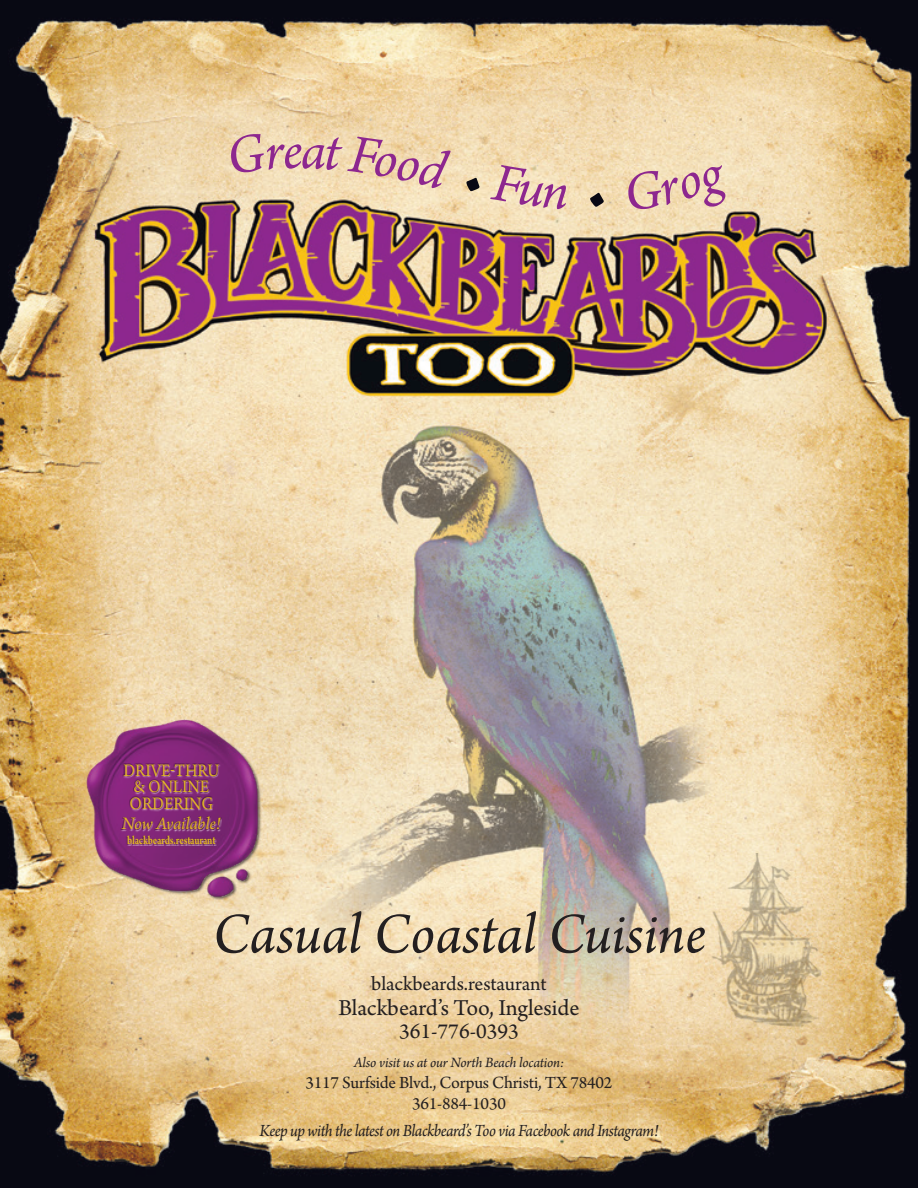
<style>
.page{position:relative;width:918px;height:1188px;background:#fff}
.page>*{position:absolute;margin:0;border:0;box-sizing:border-box;transform-origin:0 0}
.t1{font:italic 60px "Arno Pro";letter-spacing:-.005em;color:#231f20}
.t2{font:24px "Arno Pro";letter-spacing:-.005em;color:#231f20}
.t3{font:22.5px "Arno Pro";color:#231f20}
.t4{font:21px "Arno Pro";letter-spacing:-.005em;color:#231f20}
.t5{font:18.6px/16.4px "Arno Pro";color:#e2b428;text-align:center;scale:.9 1}
.t6{font:italic 18.6px "Arno Pro";letter-spacing:-.02em;color:#e2b428}
.t7{font:italic 18px "Arno Pro";letter-spacing:-.03em;color:#231f20;scale:.93 1}
.t8{font:18px/21px "Arno Pro";letter-spacing:-.01em;color:#231f20;text-align:center}
.t9{font:italic 15px "Arno Pro";letter-spacing:-.015em;color:#231f20}
.t10{font:700 12.9px "Arno Pro";letter-spacing:-.015em;color:#e2b428;scale:.77 1}
</style>
<div class="page">
<img style="left:0;top:0;width:918px;height:1188px">
<img style="left:694px;top:853px;width:132px;height:178px">
<img style="left:81px;top:718px;width:186px;height:181px">
<div style="left:121px;top:763px;width:101px;height:81px;background:#231f20;opacity:.75"></div>
<svg style="left:228px;top:133px;width:223px;height:57px;background:#f1dbb3"></svg>
<svg style="left:465px;top:176px;width:16px;height:17px"></svg>
<svg style="left:490px;top:164px;width:78px;height:46px;background:#f4e1bb"></svg>
<svg style="left:590px;top:193px;width:14px;height:14px"></svg>
<svg style="left:626px;top:164px;width:106px;height:47px;background:#f3deb7"></svg>
<p class="t5" style="left:123px;top:763px;width:108px">DRIVE-THRU &amp; ONLINE<br>ORDERING</p>
<p class="t6" style="left:122px;top:813px;width:101px">Now Available!</p>
<p class="t10" style="left:127px;top:833px;width:116px">blackbeards.restaurant</p>
<h1 class="t1" style="left:212px;top:900px;width:495px">Casual Coastal Cuisine</h1>
<p class="t4" style="left:371px;top:971px;width:177px">blackbeards.restaurant</p>
<h2 class="t2" style="left:338px;top:994px;width:243px">Blackbeard’s Too, Ingleside</h2>
<p class="t3" style="left:399px;top:1018px;width:121px">361-776-0393</p>
<p class="t9" style="left:354px;top:1054px;width:212px">Also visit us at our North Beach location:</p>
<p class="t8" style="left:305px;top:1073px;width:309px">3117 Surfside Blvd., Corpus Christi, TX 78402<br>361-884-1030</p>
<p class="t7" style="left:259px;top:1120px;width:431px">Keep up with the latest on Blackbeard’s Too via Facebook and Instagram!</p>
</div>
